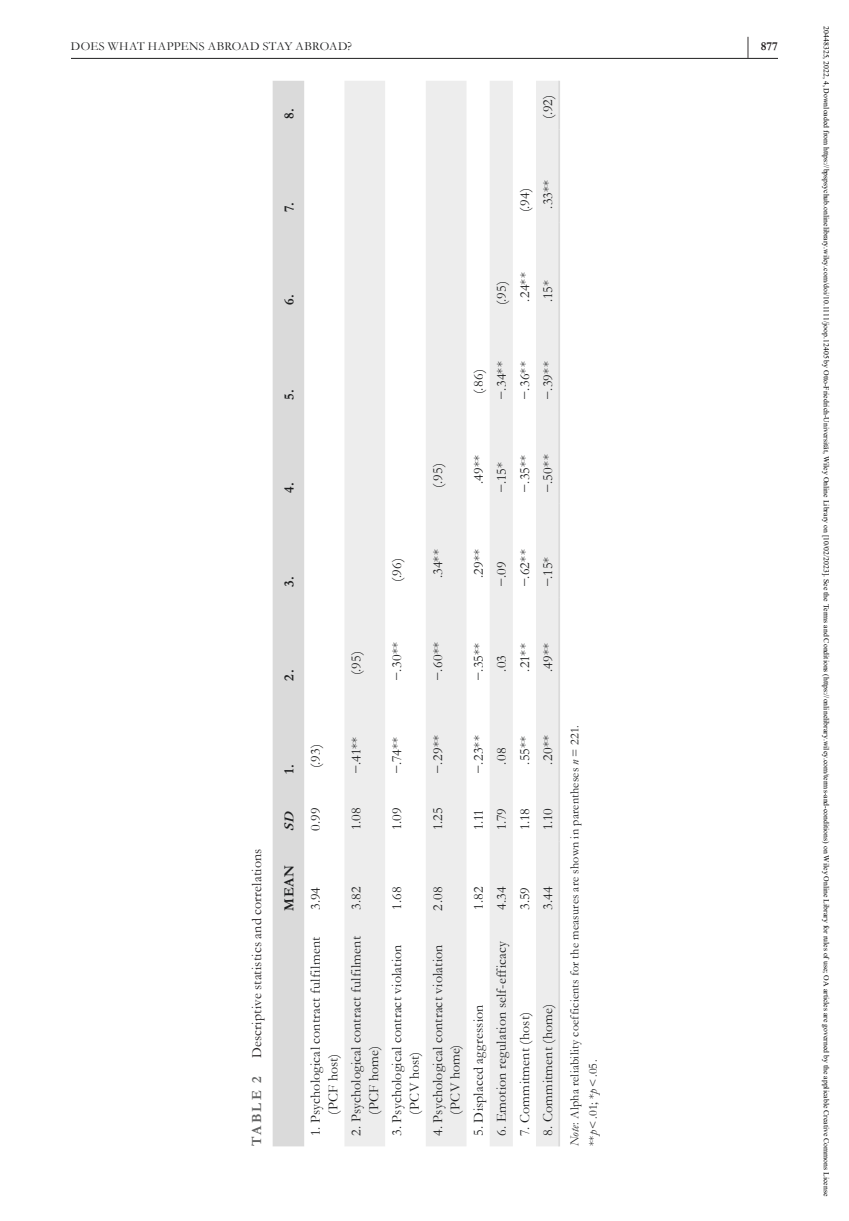
<style>
.page{position:relative;width:849px;height:1221px;background:#fff}
.page>*{position:absolute;margin:0;border:0;box-sizing:border-box;transform-origin:0 0}
.t1{font:14px/17.5px "Garamond";letter-spacing:.01em;color:#1d1e1f}
.t2{font:14px "Garamond 2";letter-spacing:.005em;color:#1d1e1f}
.t3{font:14px "Garamond";letter-spacing:.015em;color:#231f20}
.t4{font:700 14px "Garamond";color:#1d1e1f}
.t5{font:700 14px "Garamond";color:#636464}
.t6{font:italic 700 14px "Garamond";color:#1d1e1f}
.t7{font:12.25px "Garamond";letter-spacing:.015em;color:#1d1e1f}
.t8{font:12.25px "Garamond 2";color:#1d1e1f}
.t9{font:700 12.25px "Garamond";color:#231f20}
.t10{font:7.7px "Times New Roman";color:#000}
.s1{font-size:23.62px}
.s2{font-style:italic}
.s3{font-family:"Garamond";font-style:italic}
.s4{font-family:"Garamond"}
</style>
<div class="page">
<hr style="left:71px;top:58px;width:706px;height:1px;background:#1d1e1f">
<svg style="left:272px;top:81px;width:32px;height:1065px"></svg>
<svg style="left:345px;top:81px;width:213px;height:1065px;fill:#ededed"></svg>
<hr style="left:558px;top:921px;width:2px;height:225px;background:#dadada">
<hr style="left:558px;top:841px;width:2px;height:80px;background:#dadada">
<hr style="left:558px;top:784px;width:2px;height:57px;background:#dadada">
<hr style="left:558px;top:691px;width:2px;height:93px;background:#dadada">
<hr style="left:558px;top:598px;width:2px;height:93px;background:#dadada">
<hr style="left:558px;top:503px;width:2px;height:95px;background:#dadada">
<hr style="left:558px;top:410px;width:2px;height:93px;background:#dadada">
<hr style="left:558px;top:316px;width:2px;height:94px;background:#dadada">
<hr style="left:558px;top:223px;width:2px;height:93px;background:#dadada">
<hr style="left:558px;top:129px;width:2px;height:94px;background:#dadada">
<hr style="left:558px;top:81px;width:2px;height:48px;background:#dadada">
<p class="t7" style="left:71px;top:38px;width:282px">DOES WHAT HAPPENS ABROAD STAY ABROAD?</p>
<p class="t9" style="left:744px;top:38px;width:34px"><span class="s1">|</span> 877</p>
<p class="t4" style="left:279px;top:119px;width:12px;rotate:-90deg">8.</p>
<p class="t1" style="left:538px;top:119px;width:26px;rotate:-90deg">(.92)</p>
<p class="t4" style="left:279px;top:212px;width:11px;rotate:-90deg">7.</p>
<p class="t1" style="left:515px;top:212px;width:26px;rotate:-90deg">(.94)</p>
<p class="t2" style="left:538px;top:208px;width:30px;rotate:-90deg">.33**</p>
<p class="t4" style="left:279px;top:305px;width:12px;rotate:-90deg">6.</p>
<p class="t4" style="left:279px;top:399px;width:12px;rotate:-90deg">5.</p>
<p class="t4" style="left:279px;top:492px;width:12px;rotate:-90deg">4.</p>
<p class="t1" style="left:428px;top:487px;width:26px;rotate:-90deg">(.95)</p>
<p class="t1" style="left:492px;top:305px;width:26px;rotate:-90deg">(.95)</p>
<p class="t2" style="left:515px;top:302px;width:31px;rotate:-90deg">.24**</p>
<p class="t2" style="left:538px;top:302px;width:23px;rotate:-90deg">.15*</p>
<p class="t1" style="left:469px;top:394px;width:27px;rotate:-90deg">(.86)</p>
<p class="t2" style="left:492px;top:399px;width:40px;rotate:-90deg">−.34**</p>
<p class="t2" style="left:515px;top:399px;width:40px;rotate:-90deg">−.36**</p>
<p class="t2" style="left:538px;top:399px;width:40px;rotate:-90deg">−.39**</p>
<p class="t2" style="left:468px;top:484px;width:31px;rotate:-90deg">.49**</p>
<p class="t2" style="left:492px;top:492px;width:32px;rotate:-90deg">−.15*</p>
<p class="t2" style="left:515px;top:492px;width:39px;rotate:-90deg">−.35**</p>
<p class="t2" style="left:538px;top:492px;width:40px;rotate:-90deg">−.50**</p>
<p class="t4" style="left:279px;top:587px;width:12px;rotate:-90deg">3.</p>
<p class="t1" style="left:387px;top:582px;width:26px;rotate:-90deg">(.96)</p>
<p class="t2" style="left:428px;top:578px;width:31px;rotate:-90deg">.34**</p>
<p class="t2" style="left:468px;top:578px;width:31px;rotate:-90deg">.29**</p>
<p class="t2" style="left:492px;top:587px;width:27px;rotate:-90deg">−.09</p>
<p class="t2" style="left:515px;top:587px;width:40px;rotate:-90deg">−.62**</p>
<p class="t2" style="left:538px;top:587px;width:32px;rotate:-90deg">−.15*</p>
<p class="t3" style="left:247px;top:1058px;width:211px;rotate:-90deg">Descriptive statistics and correlations</p>
<p class="t5" style="left:247px;top:1146px;width:72px;rotate:-90deg">TABLE 2</p>
<p class="t4" style="left:279px;top:680px;width:12px;rotate:-90deg">2.</p>
<p class="t1" style="left:347px;top:675px;width:26px;rotate:-90deg">(.95)</p>
<p class="t2" style="left:387px;top:680px;width:40px;rotate:-90deg">−.30**</p>
<p class="t2" style="left:428px;top:680px;width:40px;rotate:-90deg">−.60**</p>
<p class="t2" style="left:468px;top:680px;width:39px;rotate:-90deg">−.35**</p>
<p class="t1" style="left:492px;top:671px;width:18px;rotate:-90deg">.03</p>
<p class="t2" style="left:515px;top:671px;width:30px;rotate:-90deg">.21**</p>
<p class="t2" style="left:538px;top:671px;width:31px;rotate:-90deg">.49**</p>
<p class="t4" style="left:279px;top:773px;width:11px;rotate:-90deg">1.</p>
<p class="t6" style="left:281px;top:830px;width:21px;rotate:-90deg">SD</p>
<p class="t4" style="left:279px;top:910px;width:47px;rotate:-90deg">MEAN</p>
<p class="t1" style="left:306px;top:768px;width:26px;rotate:-90deg">(.93)</p>
<p class="t1" style="left:306px;top:830px;width:25px;rotate:-90deg">0.99</p>
<p class="t2" style="left:347px;top:773px;width:38px;rotate:-90deg">−.41**</p>
<p class="t1" style="left:347px;top:830px;width:25px;rotate:-90deg">1.08</p>
<p class="t2" style="left:387px;top:773px;width:38px;rotate:-90deg">−.74**</p>
<p class="t1" style="left:387px;top:830px;width:25px;rotate:-90deg">1.09</p>
<p class="t2" style="left:428px;top:773px;width:40px;rotate:-90deg">−.29**</p>
<p class="t1" style="left:428px;top:830px;width:25px;rotate:-90deg">1.25</p>
<p class="t2" style="left:468px;top:773px;width:40px;rotate:-90deg">−.23**</p>
<p class="t1" style="left:492px;top:764px;width:18px;rotate:-90deg">.08</p>
<p class="t2" style="left:515px;top:764px;width:30px;rotate:-90deg">.55**</p>
<p class="t2" style="left:538px;top:764px;width:31px;rotate:-90deg">.20**</p>
<p class="t1" style="left:469px;top:830px;width:23px;rotate:-90deg">1.11</p>
<p class="t1" style="left:492px;top:830px;width:24px;rotate:-90deg">1.79</p>
<p class="t1" style="left:515px;top:830px;width:23px;rotate:-90deg">1.18</p>
<p class="t1" style="left:538px;top:830px;width:23px;rotate:-90deg">1.10</p>
<p class="t1" style="left:306px;top:910px;width:25px;rotate:-90deg">3.94</p>
<p class="t1" style="left:347px;top:910px;width:25px;rotate:-90deg">3.82</p>
<p class="t1" style="left:306px;top:1114px;width:179px;text-indent:-21px;rotate:-90deg">1. Psychological contract fulfilment (PCF host)</p>
<p class="t1" style="left:347px;top:1114px;width:180px;text-indent:-21px;rotate:-90deg">2. Psychological contract fulfilment (PCF home)</p>
<p class="t1" style="left:387px;top:909px;width:25px;rotate:-90deg">1.68</p>
<p class="t1" style="left:428px;top:910px;width:26px;rotate:-90deg">2.08</p>
<p class="t1" style="left:469px;top:909px;width:25px;rotate:-90deg">1.82</p>
<p class="t1" style="left:492px;top:910px;width:25px;rotate:-90deg">4.34</p>
<p class="t1" style="left:515px;top:910px;width:25px;rotate:-90deg">3.59</p>
<p class="t1" style="left:538px;top:910px;width:25px;rotate:-90deg">3.44</p>
<p class="t1" style="left:387px;top:1114px;width:172px;text-indent:-21px;rotate:-90deg">3. Psychological contract violation (PCV host)</p>
<p class="t1" style="left:428px;top:1114px;width:172px;text-indent:-21px;rotate:-90deg">4. Psychological contract violation (PCV home)</p>
<p class="t1" style="left:469px;top:1135px;width:133px;rotate:-90deg">5. Displaced aggression</p>
<p class="t1" style="left:492px;top:1135px;width:196px;rotate:-90deg">6. Emotion regulation self-efficacy</p>
<p class="t1" style="left:515px;top:1135px;width:125px;rotate:-90deg">7. Commitment (host)</p>
<p class="t1" style="left:538px;top:1135px;width:134px;rotate:-90deg">8. Commitment (home)</p>
<p class="t7" style="left:566px;top:1146px;width:423px;rotate:-90deg"><span class="s2">Note</span>: Alpha reliability coefficients for the measures are shown in parentheses <span class="s2">n</span> = 221.</p>
<p class="t8" style="left:584px;top:1146px;width:88px;rotate:-90deg">**<span class="s3">p</span>&lt;.01; *<span class="s3">p</span><span class="s4">&lt;.05.</span></p>
<p class="t10" style="left:831px;top:26px;width:1171px;rotate:90deg">20448325, 2022, 4, Downloaded from https://bpspsychub.onlinelibrary.wiley.com/doi/10.1111/joop.12405 by Otto-Friedrich-Universität, Wiley Online Library on [10/02/2023]. See the Terms and Conditions (https://onlinelibrary.wiley.com/terms-and-conditions) on Wiley Online Library for rules of use; OA articles are governed by the applicable Creative Commons License</p>
</div>
